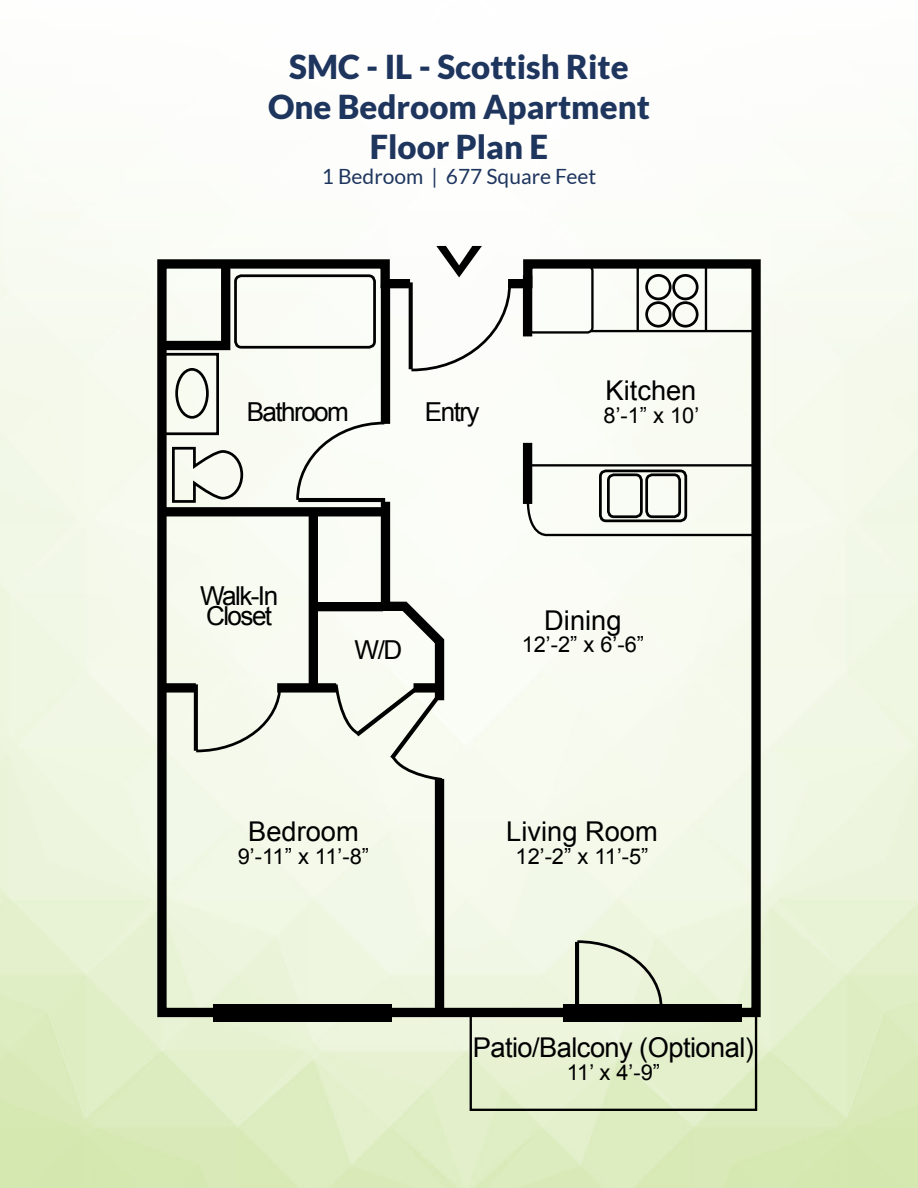
<style>
.page{position:relative;width:918px;height:1188px;background:#fff}
.page>*{position:absolute;margin:0;border:0;box-sizing:border-box;transform-origin:0 0}
.t1{font:900 33px/39.6px "Lato";color:#1e355e;text-align:center}
.t2{font:27.3px "Arial";color:#000}
.t3{font:27.3px "Arial";letter-spacing:-.02em;color:#000}
.t4{font:26.1px/19.6px "Arial";letter-spacing:-.06em;color:#000}
.t5{font:21.75px "Arial";letter-spacing:-.075em;color:#000}
.t6{font:21px "Lato";color:#1e355e}
</style>
<div class="page">
<svg style="left:153px;top:255px;width:612px;height:767px"></svg>
<div style="left:213px;top:1004px;width:179px;height:18px;background:#000"></div>
<div style="left:563px;top:1004px;width:179px;height:18px;background:#000"></div>
<svg style="left:155px;top:256px;width:80px;height:99px"></svg>
<div style="left:381px;top:285px;width:9px;height:139px;background:#000"></div>
<div style="left:163px;top:507px;width:222px;height:9px;background:#000"></div>
<div style="left:164px;top:683px;width:32px;height:10px;background:#000"></div>
<div style="left:523px;top:275px;width:9px;height:61px;background:#000"></div>
<div style="left:523px;top:443px;width:9px;height:61px;background:#000"></div>
<div style="left:435px;top:779px;width:9px;height:234px;background:#000"></div>
<div style="left:277px;top:683px;width:59px;height:10px;background:#000"></div>
<div style="left:672px;top:301px;width:27px;height:27px;border:3px solid #000;border-radius:50%"></div>
<div style="left:672px;top:274px;width:27px;height:26px;border:3px solid #000;border-radius:50%"></div>
<div style="left:645px;top:301px;width:27px;height:27px;border:3px solid #000;border-radius:50%"></div>
<div style="left:645px;top:274px;width:27px;height:26px;border:3px solid #000;border-radius:50%"></div>
<svg style="left:295px;top:420px;width:154px;height:362px"></svg>
<hr style="left:298px;top:498px;width:87px;height:4px;background:#000">
<svg style="left:193px;top:682px;width:90px;height:72px;background:#e6eade"></svg>
<svg style="left:194px;top:684px;width:4px;height:67px"></svg>
<svg style="left:575px;top:939px;width:89px;height:65px;background:#dfe6d1"></svg>
<hr style="left:575px;top:942px;width:4px;height:66px;background:#000">
<svg style="left:171px;top:446px;width:74px;height:58px"></svg>
<div style="left:162px;top:353px;width:57px;height:82px;border:3px solid #000"></div>
<svg style="left:409px;top:246px;width:103px;height:127px"></svg>
<div style="left:234px;top:274px;width:142px;height:75px;border:3px solid #000;border-radius:6px"></div>
<div style="left:470px;top:1012px;width:287px;height:99px;border:2px solid #000"></div>
<div style="left:599px;top:470px;width:88px;height:52px;border:3px solid #000;border-radius:6px"></div>
<div style="left:607px;top:473px;width:36px;height:45px;border:3px solid #000;border-radius:6px"></div>
<div style="left:645px;top:473px;width:36px;height:45px;border:3px solid #000;border-radius:6px"></div>
<hr style="left:528px;top:464px;width:229px;height:3px;background:#000">
<svg style="left:525px;top:496px;width:232px;height:41px"></svg>
<hr style="left:592px;top:330px;width:162px;height:2px;background:#000">
<hr style="left:637px;top:264px;width:2px;height:67px;background:#000">
<hr style="left:705px;top:264px;width:2px;height:67px;background:#000">
<div style="left:527px;top:265px;width:67px;height:69px;border:2px solid #000;border-radius:5px"></div>
<h1 class="t1" style="left:268px;top:47px;width:384px">SMC - IL - Scottish Rite<br>One Bedroom Apartment<br>Floor Plan E</h1>
<p class="t6" style="left:322px;top:165px;width:276px">1 Bedroom | 677 Square Feet</p>
<p class="t4" style="left:247px;top:402px;width:104px">Bathroom</p>
<p class="t4" style="left:425px;top:402px;width:56px">Entry</p>
<p class="t2" style="left:606px;top:372px;width:92px">Kitchen</p>
<p class="t5" style="left:604px;top:401px;width:97px">8’-1” x 10’</p>
<p class="t4" style="left:200px;top:586px;width:80px">Walk-In<br>Closet</p>
<p class="t4" style="left:355px;top:641px;width:49px">W/D</p>
<p class="t2" style="left:544px;top:602px;width:79px">Dining</p>
<p class="t5" style="left:522px;top:631px;width:124px">12’-2” x 6’-6”</p>
<p class="t2" style="left:248px;top:814px;width:112px">Bedroom</p>
<p class="t5" style="left:238px;top:842px;width:133px">9’-11” x 11’-8”</p>
<p class="t2" style="left:506px;top:814px;width:153px">Living Room</p>
<p class="t5" style="left:516px;top:842px;width:134px">12’-2” x 11’-5”</p>
<p class="t3" style="left:473px;top:1030px;width:283px">Patio/Balcony (Optional)</p>
<p class="t5" style="left:567px;top:1059px;width:95px">11’ x 4’-9”</p>
</div>
